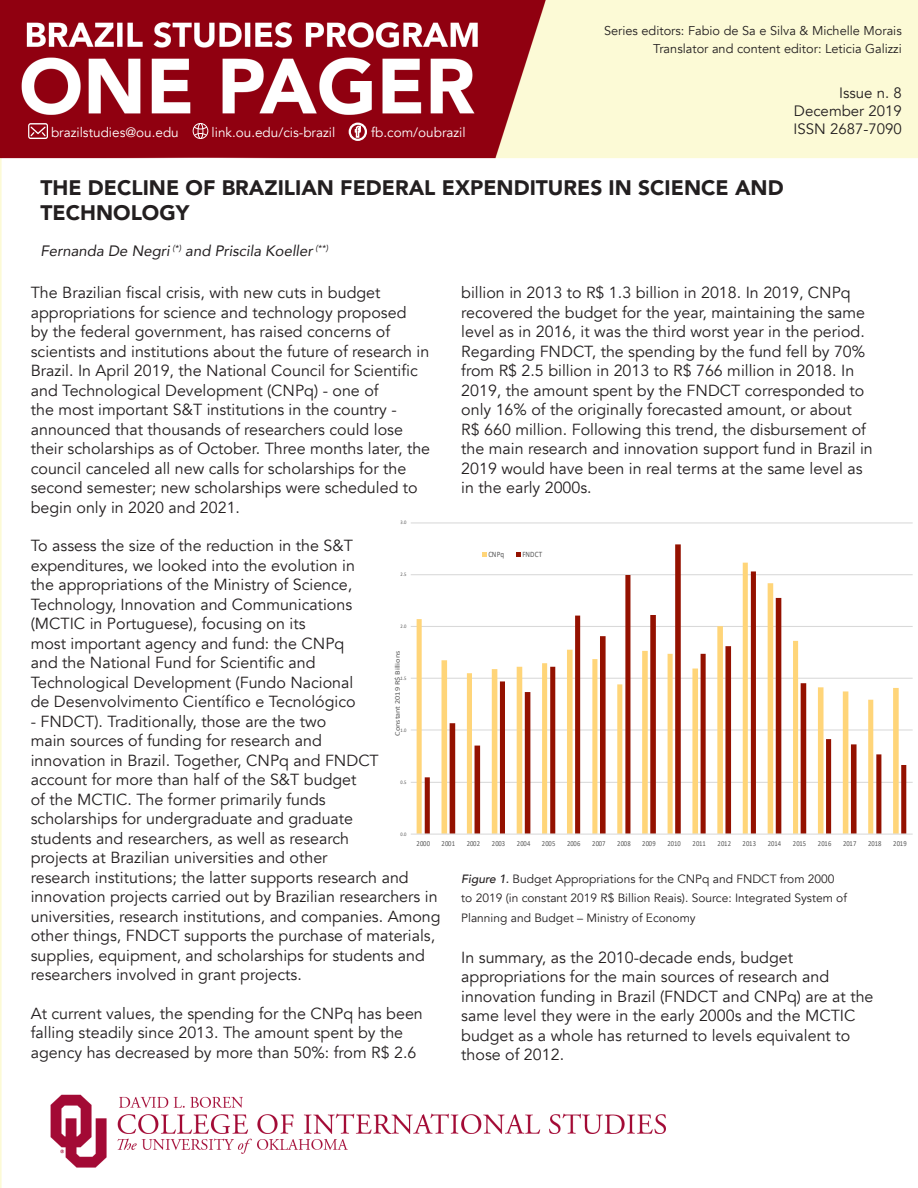
<style>
.page{position:relative;width:918px;height:1188px;background:#fff}
.page>*{position:absolute;margin:0;border:0;box-sizing:border-box;transform-origin:0 0}
.t1{font:900 21px/25.2px "Avenir";color:#231f20}
.t2{font:16.05px/19.5px "Avenir";color:#231f20}
.t3{font:italic 15px "Avenir";color:#231f20}
.t4{font:15px "Avenir";color:#231f20}
.t5{font:13.5px "Avenir";color:#fff}
.t6{font:12.75px "Avenir";color:#231f20}
.t7{font:12px/19.5px "Avenir";color:#231f20}
.t8{font:8.25px "Calibri";letter-spacing:-.005em;color:#595959;scale:.86 1}
.t9{font:7.65px "Calibri";letter-spacing:.03em;color:#595959;scale:.86 1}
.t10{font:7.05px "Calibri";color:#595959;scale:1.16 1}
.t11{font:5.25px "Calibri";color:#595959;scale:.86 1}
.s1{font-weight:500;font-style:italic}
</style>
<div class="page">
<img style="left:0;top:0;width:918px;height:1188px">
<div style="left:31px;top:282px;width:843px;height:792px;background:#fff"></div>
<svg style="left:193px;top:123px;width:15px;height:16px"></svg>
<svg style="left:28px;top:123px;width:20px;height:16px"></svg>
<div style="left:349px;top:123px;width:18px;height:18px;border:2px solid #fff;border-radius:8px"></div>
<svg style="left:354px;top:125px;width:8px;height:14px"></svg>
<div style="left:384px;top:519px;width:534px;height:335px;background:#fff"></div>
<hr style="left:411px;top:782px;width:502px;height:1px;background:#d9d9d9">
<hr style="left:411px;top:730px;width:502px;height:1px;background:#d9d9d9">
<hr style="left:411px;top:678px;width:502px;height:1px;background:#d9d9d9">
<hr style="left:411px;top:626px;width:502px;height:1px;background:#d9d9d9">
<hr style="left:411px;top:574px;width:502px;height:1px;background:#d9d9d9">
<hr style="left:411px;top:523px;width:502px;height:1px;background:#d9d9d9">
<svg style="left:425px;top:544px;width:481px;height:290px"></svg>
<hr style="left:411px;top:834px;width:502px;height:1px;background:#d9d9d9">
<svg style="left:483px;top:553px;width:4px;height:4px"></svg>
<svg style="left:517px;top:553px;width:4px;height:4px"></svg>
<p class="t5" style="left:51px;top:124px;width:129px">brazilstudies@ou.edu</p>
<p class="t5" style="left:212px;top:124px;width:125px">link.ou.edu/cis-brazil</p>
<p class="t5" style="left:371px;top:124px;width:96px">fb.com/oubrazil</p>
<p class="t6" style="left:604px;top:23px;width:299px">Series editors: Fabio de Sa e Silva &amp; Michelle Morais</p>
<p class="t6" style="left:653px;top:41px;width:250px">Translator and content editor: Leticia Galizzi</p>
<p class="t4" style="left:839px;top:84px;width:64px">Issue n. 8</p>
<p class="t4" style="left:794px;top:102px;width:109px">December 2019</p>
<p class="t4" style="left:794px;top:120px;width:110px">ISSN 2687-7090</p>
<p class="t1" style="left:40px;top:174px;width:745px">THE DECLINE OF BRAZILIAN FEDERAL EXPENDITURES IN SCIENCE AND<br>TECHNOLOGY</p>
<p class="t3" style="left:40px;top:241px;width:289px">Fernanda De Negri <sup>(*)</sup> and Priscila Koeller <sup>(**)</sup></p>
<p class="t2" style="left:461px;top:283px;width:413px">billion in 2013 to R$ 1.3 billion in 2018. In 2019, CNPq recovered the budget for the year, maintaining the same level as in 2016, it was the third worst year in the period.<br>Regarding FNDCT, the spending by the fund fell by 70% from R$ 2.5 billion in 2013 to R$ 766 million in 2018. In 2019, the amount spent by the FNDCT corresponded to only 16% of the originally forecasted amount, or about R$ 660 million. Following this trend, the disbursement of the main research and innovation support fund in Brazil in 2019 would have been in real terms at the same level as in the early 2000s.</p>
<p class="t2" style="left:31px;top:283px;width:401px">The Brazilian fiscal crisis, with new cuts in budget appropriations for science and technology proposed<br>by the federal government, has raised concerns of scientists and institutions about the future of research in Brazil. In April 2019, the National Council for Scientific and Technological Development (CNPq) - one of<br>the most important S&amp;T institutions in the country - announced that thousands of researchers could lose their scholarships as of October. Three months later, the council canceled all new calls for scholarships for the second semester; new scholarships were scheduled to begin only in 2020 and 2021.</p>
<p class="t2" style="left:31px;top:536px;width:326px">To assess the size of the reduction in the S&amp;T expenditures, we looked into the evolution in the appropriations of the Ministry of Science, Technology, Innovation and Communications (MCTIC in Portuguese), focusing on its<br>most important agency and fund: the CNPq and the National Fund for Scientific and Technological Development (Fundo Nacional de Desenvolvimento Científico e Tecnológico</p>
<p class="t2" style="left:31px;top:712px;width:411px">- FNDCT). Traditionally, those are the two<br>main sources of funding for research and<br>innovation in Brazil. Together, CNPq and FNDCT<br>account for more than half of the S&amp;T budget<br>of the MCTIC. The former primarily funds<br>scholarships for undergraduate and graduate<br>students and researchers, as well as research<br>projects at Brazilian universities and other<br>research institutions; the latter supports research and innovation projects carried out by Brazilian researchers in universities, research institutions, and companies. Among other things, FNDCT supports the purchase of materials, supplies, equipment, and scholarships for students and researchers involved in grant projects.</p>
<p class="t2" style="left:31px;top:1004px;width:394px">At current values, the spending for the CNPq has been falling steadily since 2013. The amount spent by the agency has decreased by more than 50%: from R$ 2.6</p>
<p class="t11" style="left:401px;top:519px;width:8px">3.0</p>
<p class="t8" style="left:488px;top:548px;width:20px">CNPq</p>
<p class="t8" style="left:523px;top:548px;width:24px">FNDCT</p>
<p class="t11" style="left:401px;top:571px;width:8px">2.5</p>
<p class="t11" style="left:401px;top:623px;width:8px">2.0</p>
<p class="t10" style="left:393px;top:736px;width:74px;rotate:-90deg">Constant 2019 R$ Billions</p>
<p class="t11" style="left:401px;top:674px;width:8px">1.5</p>
<p class="t11" style="left:401px;top:727px;width:8px">1.0</p>
<p class="t11" style="left:401px;top:778px;width:8px">0.5</p>
<p class="t11" style="left:401px;top:830px;width:8px">0.0</p>
<p class="t9" style="left:417px;top:838px;width:17px">2000</p>
<p class="t9" style="left:442px;top:838px;width:17px">2001</p>
<p class="t9" style="left:467px;top:838px;width:17px">2002</p>
<p class="t9" style="left:492px;top:838px;width:17px">2003</p>
<p class="t9" style="left:517px;top:838px;width:17px">2004</p>
<p class="t9" style="left:542px;top:838px;width:17px">2005</p>
<p class="t9" style="left:567px;top:838px;width:17px">2006</p>
<p class="t9" style="left:592px;top:838px;width:17px">2007</p>
<p class="t9" style="left:617px;top:838px;width:17px">2008</p>
<p class="t9" style="left:642px;top:838px;width:17px">2009</p>
<p class="t9" style="left:667px;top:838px;width:17px">2010</p>
<p class="t9" style="left:692px;top:838px;width:17px">2011</p>
<p class="t9" style="left:718px;top:838px;width:17px">2012</p>
<p class="t9" style="left:743px;top:838px;width:17px">2013</p>
<p class="t9" style="left:768px;top:838px;width:17px">2014</p>
<p class="t9" style="left:793px;top:838px;width:17px">2015</p>
<p class="t9" style="left:818px;top:838px;width:17px">2016</p>
<p class="t9" style="left:843px;top:838px;width:17px">2017</p>
<p class="t9" style="left:868px;top:838px;width:17px">2018</p>
<p class="t9" style="left:893px;top:838px;width:17px">2019</p>
<p class="t7" style="left:461px;top:869px;width:387px"><span class="s1">Figure 1.</span> Budget Appropriations for the CNPq and FNDCT from 2000 to 2019 (in constant 2019 R$ Billion Reais). Source: Integrated System of<br>Planning and Budget – Ministry of Economy</p>
<p class="t2" style="left:461px;top:948px;width:414px">In summary, as the 2010-decade ends, budget appropriations for the main sources of research and innovation funding in Brazil (FNDCT and CNPq) are at the same level they were in the early 2000s and the MCTIC budget as a whole has returned to levels equivalent to those of 2012.</p>
</div>
